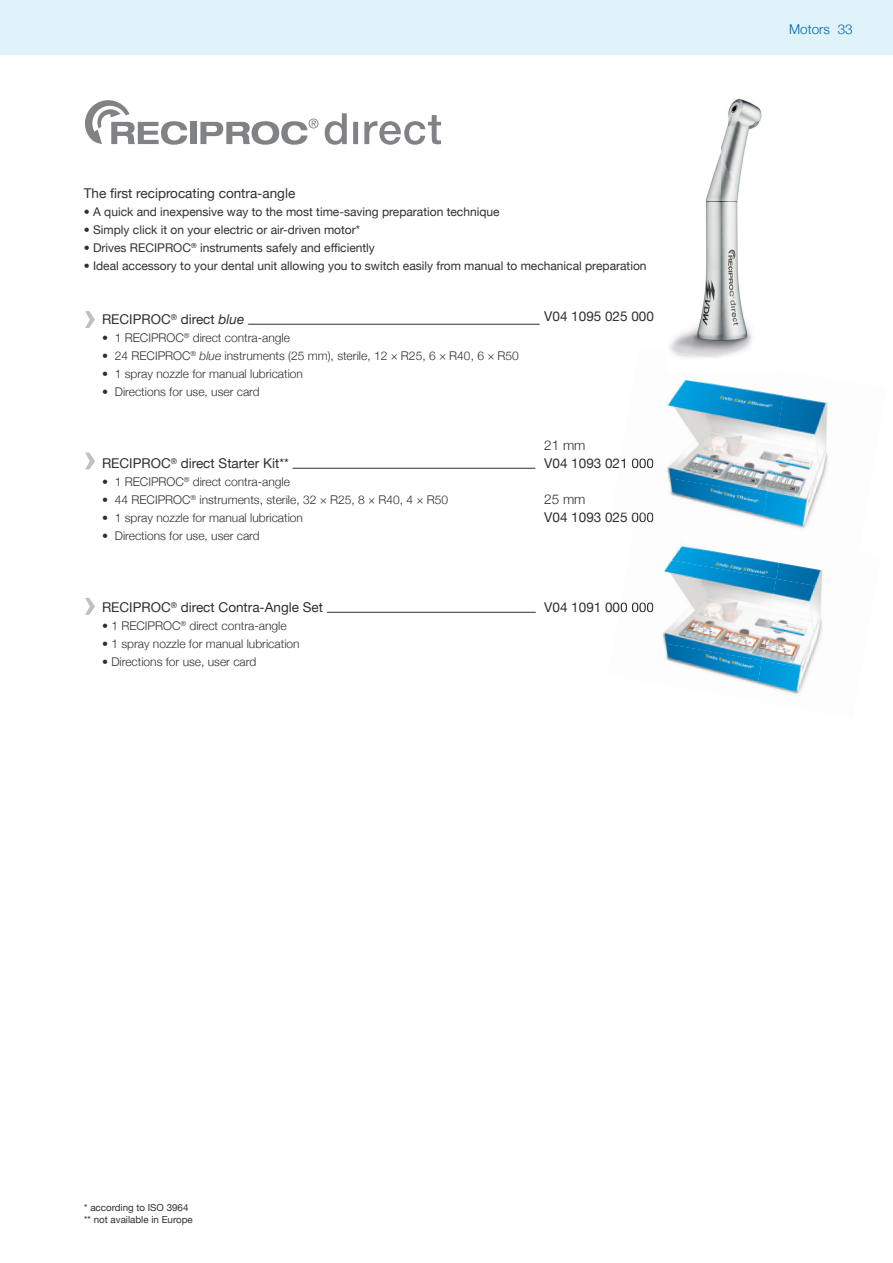
<style>
.page{position:relative;width:893px;height:1263px;background:#fff}
.page>*{position:absolute;margin:0;border:0;box-sizing:border-box;transform-origin:0 0}
.t1{font:13.5px "Helvetica Neue";color:#312f30}
.t2{font:300 13.5px "Helvetica Neue";color:#312f30}
.t3{font:300 13.5px "Helvetica Neue";color:#0065a4}
.t4{font:300 12px "Helvetica Neue";color:#312f30}
.t5{font:12px "Helvetica Neue";color:#312f30}
.t6{font:9.75px/11.7px "Helvetica Neue";color:#312f30}
.s1{font-weight:300}
.s2{font-style:italic}
</style>
<div class="page">
<div style="left:0;top:0;width:893px;height:54px;background:#e0f3fa"></div>
<hr style="left:248px;top:324px;width:292px;height:1px;background:#312f30">
<hr style="left:293px;top:468px;width:242px;height:1px;background:#312f30">
<hr style="left:327px;top:612px;width:209px;height:1px;background:#312f30">
<svg style="left:85px;top:311px;width:10px;height:17px"></svg>
<svg style="left:85px;top:452px;width:10px;height:17px"></svg>
<svg style="left:85px;top:598px;width:10px;height:17px"></svg>
<svg style="left:325px;top:113px;width:116px;height:32px"></svg>
<svg style="left:85px;top:100px;width:102px;height:45px"></svg>
<div style="left:190px;top:122px;width:6px;height:22px;background:#808285"></div>
<svg style="left:200px;top:119px;width:119px;height:26px"></svg>
<img style="left:653px;top:379px;width:107px;height:91px">
<img style="left:760px;top:391px;width:68px;height:121px">
<img style="left:667px;top:470px;width:100px;height:42px">
<img style="left:619px;top:458px;width:34px;height:10px">
<img style="left:622px;top:512px;width:14px;height:3px">
<img style="left:634px;top:521px;width:89px;height:32px">
<img style="left:776px;top:562px;width:47px;height:17px">
<img style="left:664px;top:553px;width:112px;height:41px">
<img style="left:769px;top:579px;width:53px;height:41px">
<img style="left:623px;top:594px;width:146px;height:40px">
<img style="left:762px;top:620px;width:60px;height:40px">
<img style="left:662px;top:634px;width:100px;height:50px">
<img style="left:754px;top:660px;width:59px;height:34px">
<img style="left:619px;top:602px;width:34px;height:10px">
<img style="left:636px;top:512px;width:176px;height:40px">
<img style="left:636px;top:512px;width:17px;height:6px">
<img style="left:700px;top:98px;width:62px;height:221px">
<img style="left:669px;top:319px;width:53px;height:32px">
<img style="left:722px;top:319px;width:30px;height:32px">
<p class="t1" style="left:84px;top:183px;width:213px">The first reciprocating contra-angle</p>
<p class="t5" style="left:84px;top:203px;width:417px"><span class="s1">•</span> A quick and inexpensive way to the most time-saving preparation technique</p>
<p class="t5" style="left:84px;top:221px;width:278px"><span class="s1">•</span> Simply click it on your electric or air-driven motor*</p>
<p class="t5" style="left:84px;top:239px;width:293px"><span class="s1">•</span> Drives RECIPROC<sup>®</sup> instruments safely and efficiently</p>
<p class="t5" style="left:84px;top:257px;width:564px"><span class="s1">•</span> Ideal accessory to your dental unit allowing you to switch easily from manual to mechanical preparation</p>
<p class="t1" style="left:102px;top:309px;width:144px">RECIPROC<sup>®</sup> direct <span class="s2">blue</span></p>
<p class="t4" style="left:102px;top:328px;width:189px">• 1 RECIPROC<sup>®</sup> direct contra-angle</p>
<p class="t4" style="left:102px;top:346px;width:418px">• 24 RECIPROC<sup>®</sup> <span class="s2">blue</span> instruments (25 mm), sterile, 12 × R25, 6 × R40, 6 × R50</p>
<p class="t4" style="left:102px;top:364px;width:203px">• 1 spray nozzle for manual lubrication</p>
<p class="t4" style="left:102px;top:382px;width:159px">• Directions for use, user card</p>
<p class="t1" style="left:102px;top:453px;width:188px">RECIPROC<sup>®</sup> direct Starter Kit**</p>
<p class="t4" style="left:102px;top:472px;width:189px">• 1 RECIPROC<sup>®</sup> direct contra-angle</p>
<p class="t4" style="left:102px;top:490px;width:347px">• 44 RECIPROC<sup>®</sup> instruments, sterile, 32 × R25, 8 × R40, 4 × R50</p>
<p class="t4" style="left:102px;top:508px;width:203px">• 1 spray nozzle for manual lubrication</p>
<p class="t4" style="left:102px;top:526px;width:159px">• Directions for use, user card</p>
<p class="t1" style="left:102px;top:597px;width:223px">RECIPROC<sup>®</sup> direct Contra-Angle Set</p>
<p class="t4" style="left:102px;top:616px;width:186px">• 1 RECIPROC<sup>®</sup> direct contra-angle</p>
<p class="t4" style="left:102px;top:634px;width:199px">• 1 spray nozzle for manual lubrication</p>
<p class="t4" style="left:102px;top:652px;width:156px">• Directions for use, user card</p>
<p class="t1" style="left:544px;top:307px;width:111px">V04 1095 025 000</p>
<p class="t2" style="left:544px;top:434px;width:43px">21 mm</p>
<p class="t1" style="left:544px;top:453px;width:111px">V04 1093 021 000</p>
<p class="t2" style="left:544px;top:488px;width:43px">25 mm</p>
<p class="t1" style="left:544px;top:507px;width:111px">V04 1093 025 000</p>
<p class="t1" style="left:544px;top:597px;width:111px">V04 1091 000 000</p>
<p class="t3" style="left:789px;top:18px;width:42px">Motors</p>
<p class="t3" style="left:838px;top:18px;width:17px">33</p>
<p class="t6" style="left:84px;top:1202px;width:110px">* according to ISO 3964 ** not available in Europe</p>
</div>
